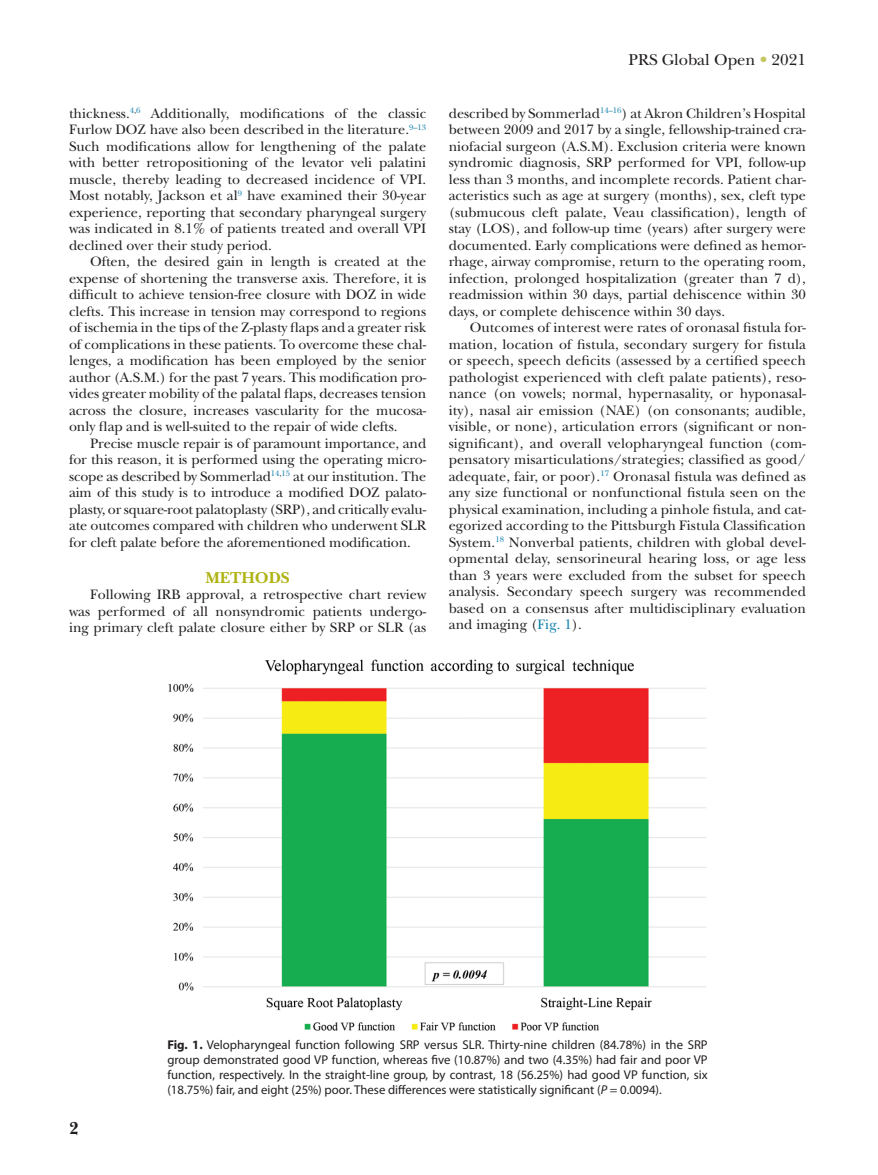
<style>
.page{position:relative;width:878px;height:1175px;background:#fff}
.page>*{position:absolute;margin:0;border:0;box-sizing:border-box;transform-origin:0 0}
.t1{font:700 18px "New Baskerville Std";color:#231f20}
.t2{font:16.5px "New Baskerville Std";color:#231f20}
.t3{font:700 16.5px "New Baskerville Std";color:#afb314}
.t4{font:14.25px/16.5px "New Baskerville Std";color:#231f20;text-align:justify}
.t5{font:12.75px/15px "Myriad Pro";color:#231f20;text-align:justify}
.s1{color:#c5c660}
.s2{color:#0f7eac}
.s3{font-weight:700}
.s4{font-style:italic}
</style>
<div class="page">
<img style="left:168px;top:659px;width:538px;height:372px">
<p class="t4" style="left:69px;top:105px;width:359px">thickness.<sup>4</sup><sup>,</sup><sup>6</sup> Additionally, modifications of the classic Furlow DOZ have also been described in the literature.<sup>9–13<br></sup>Such modifications allow for lengthening of the palate with better retropositioning of the levator veli palatini muscle, thereby leading to decreased incidence of VPI.<br>Most notably, Jackson et al<sup>9</sup> have examined their 30-year experience, reporting that secondary pharyngeal surgery was indicated in 8.1% of patients treated and overall VPI declined over their study period.</p>
<p class="t4" style="left:69px;top:253px;width:359px;text-indent:21px">Often, the desired gain in length is created at the expense of shortening the transverse axis. Therefore, it is difficult to achieve tension-free closure with DOZ in wide clefts. This increase in tension may correspond to regions of ischemia in the tips of the Z-plasty flaps and a greater risk of complications in these patients. To overcome these chal&shy;lenges, a modification has been employed by the senior author (A.S.M.) for the past 7 years. This modification pro&shy;vides greater mobility of the palatal flaps, decreases tension across the closure, increases vascularity for the mucosa&shy;only flap and is well-suited to the repair of wide clefts.</p>
<p class="t4" style="left:69px;top:435px;width:359px;text-indent:21px">Precise muscle repair is of paramount importance, and for this reason, it is performed using the operating micro&shy;scope as described by Sommerlad<sup>14</sup><sup>,</sup><sup>15</sup> at our institution. The aim of this study is to introduce a modified DOZ palato&shy;plasty, or square-root palatoplasty (SRP), and critically evalu&shy;ate outcomes compared with children who underwent SLR for cleft palate before the aforementioned modification.</p>
<p class="t3" style="left:205px;top:568px;width:86px">METHODS</p>
<p class="t4" style="left:69px;top:586px;width:358px;text-indent:21px">Following IRB approval, a retrospective chart review was performed of all nonsyndromic patients undergo&shy;ing primary cleft palate closure either by SRP or SLR (as</p>
<p class="t2" style="left:628px;top:50px;width:179px">PRS Global Open <span class="s1">•</span> 2021</p>
<p class="t4" style="left:448px;top:105px;width:359px">described by Sommerlad<sup>14–16</sup>) at Akron Children’s Hospital between 2009 and 2017 by a single, fellowship-trained cra&shy;niofacial surgeon (A.S.M). Exclusion criteria were known syndromic diagnosis, SRP performed for VPI, follow-up less than 3 months, and incomplete records. Patient char&shy;acteristics such as age at surgery (months), sex, cleft type (submucous cleft palate, Veau classification), length of stay (LOS), and follow-up time (years) after surgery were documented. Early complications were defined as hemor&shy;rhage, airway compromise, return to the operating room, infection, prolonged hospitalization (greater than 7 d), readmission within 30 days, partial dehiscence within 30 days, or complete dehiscence within 30 days.</p>
<p class="t4" style="left:448px;top:319px;width:359px;text-indent:21px">Outcomes of interest were rates of oronasal fistula for&shy;mation, location of fistula, secondary surgery for fistula or speech, speech deficits (assessed by a certified speech pathologist experienced with cleft palate patients), reso&shy;nance (on vowels; normal, hypernasality, or hyponasal&shy;ity), nasal air emission (NAE) (on consonants; audible, visible, or none), articulation errors (significant or non&shy;significant), and overall velopharyngeal function (com&shy;pensatory misarticulations/strategies; classified as good/ adequate, fair, or poor).<sup>17</sup> Oronasal fistula was defined as any size functional or nonfunctional fistula seen on the physical examination, including a pinhole fistula, and cat&shy;egorized according to the Pittsburgh Fistula Classification System.<sup>18</sup> Nonverbal patients, children with global devel&shy;opmental delay, sensorineural hearing loss, or age less than 3 years were excluded from the subset for speech analysis. Secondary speech surgery was recommended based on a consensus after multidisciplinary evaluation and imaging (<span class="s2">Fig. 1</span>).</p>
<p class="t1" style="left:69px;top:1118px;width:11px">2</p>
<p class="t5" style="left:167px;top:1037px;width:542px"><span class="s3">Fig. 1.</span> Velopharyngeal function following SRP versus SLR. Thirty-nine children (84.78%) in the SRP group demonstrated good VP function, whereas five (10.87%) and two (4.35%) had fair and poor VP function, respectively. I n the straight-line group, by contrast, 18 (56.25%) had good VP function, six (18.75%) fair, and eight (25%) poor. These differences were statistically significant (<span class="s4">P</span> = 0.0094).</p>
</div>
